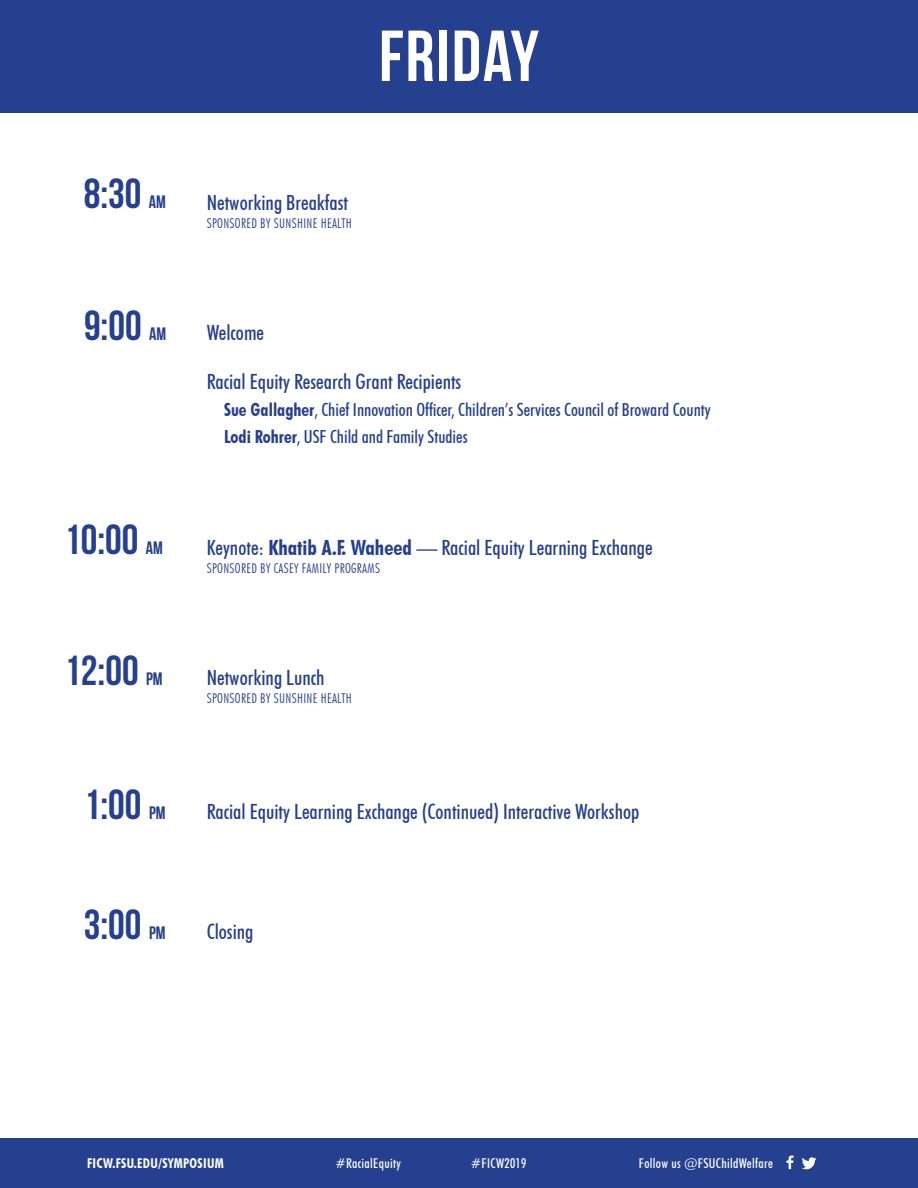
<style>
.page{position:relative;width:918px;height:1188px;background:#fff}
.page>*{position:absolute;margin:0;border:0;box-sizing:border-box;transform-origin:0 0}
.t1{font:700 72px "Bebas Neue";letter-spacing:.025em;color:#fff}
.t2{font:700 42px "Bebas Neue";color:#25408f}
.t3{font:500 condensed 21px "Futura BT";color:#25408f}
.t4{font:500 condensed 18px "Futura BT";color:#25408f}
.t5{font:700 18px "Bebas Neue";color:#25408f}
.t6{font:300 condensed 13.5px "Futura BT";letter-spacing:.025em;color:#25408f}
.t7{font:500 condensed 13.5px "Futura BT";letter-spacing:.025em;color:#fff}
.t8{font:700 condensed 13.5px "Futura BT";letter-spacing:.025em;color:#fff}
.s1{font-weight:700}
</style>
<div class="page">
<div style="left:0;top:1138px;width:918px;height:50px;background:#25408f"></div>
<svg style="left:802px;top:1157px;width:14px;height:12px"></svg>
<svg style="left:787px;top:1156px;width:7px;height:13px"></svg>
<div style="left:0;top:0;width:918px;height:113px;background:#25408f"></div>
<p class="t2" style="left:84px;top:171px;width:59px">8:30</p>
<p class="t5" style="left:149px;top:192px;width:19px">AM</p>
<p class="t2" style="left:84px;top:302px;width:59px">9:00</p>
<p class="t5" style="left:149px;top:324px;width:19px">AM</p>
<p class="t2" style="left:64px;top:516px;width:76px">10:00</p>
<p class="t5" style="left:146px;top:538px;width:19px">AM</p>
<p class="t2" style="left:64px;top:647px;width:76px">12:00</p>
<p class="t5" style="left:146px;top:668px;width:18px">PM</p>
<p class="t2" style="left:84px;top:781px;width:59px">1:00</p>
<p class="t5" style="left:149px;top:803px;width:18px">pM</p>
<p class="t2" style="left:84px;top:901px;width:59px">3:00</p>
<p class="t5" style="left:149px;top:923px;width:18px">pM</p>
<p class="t1" style="left:379px;top:17px;width:161px">Friday</p>
<p class="t3" style="left:207px;top:190px;width:143px">Networking Breakfast</p>
<p class="t6" style="left:207px;top:215px;width:147px">SPONSORED BY SUNSHINE HEALTH</p>
<p class="t3" style="left:207px;top:320px;width:59px">Welcome</p>
<p class="t3" style="left:207px;top:369px;width:256px">Racial Equity Research Grant Recipients</p>
<p class="t4" style="left:224px;top:399px;width:488px"><span class="s1">Sue Gallagher</span>, Chief Innovation Officer, Children’s Services Council of Broward County</p>
<p class="t4" style="left:224px;top:426px;width:245px"><span class="s1">Lodi Rohrer</span>, USF Child and Family Studies</p>
<p class="t3" style="left:207px;top:535px;width:447px">Keynote: <span class="s1">Khatib A.F. Waheed</span> — Racial Equity Learning Exchange</p>
<p class="t6" style="left:207px;top:560px;width:175px">SPONSORED BY CASEY FAMILY PROGRAMS</p>
<p class="t3" style="left:207px;top:664px;width:119px">Networking Lunch</p>
<p class="t6" style="left:207px;top:690px;width:147px">SPONSORED BY SUNSHINE HEALTH</p>
<p class="t3" style="left:207px;top:798px;width:434px">Racial Equity Learning Exchange (Continued) Interactive Workshop</p>
<p class="t3" style="left:207px;top:919px;width:48px">Closing</p>
<p class="t8" style="left:87px;top:1155px;width:138px">FICW.FSU.EDU/SYMPOSIUM</p>
<p class="t7" style="left:335px;top:1155px;width:67px">#RacialEquity</p>
<p class="t7" style="left:471px;top:1155px;width:57px">#FICW2019</p>
<p class="t7" style="left:639px;top:1155px;width:136px">Follow us @FSUChildWelfare</p>
</div>
